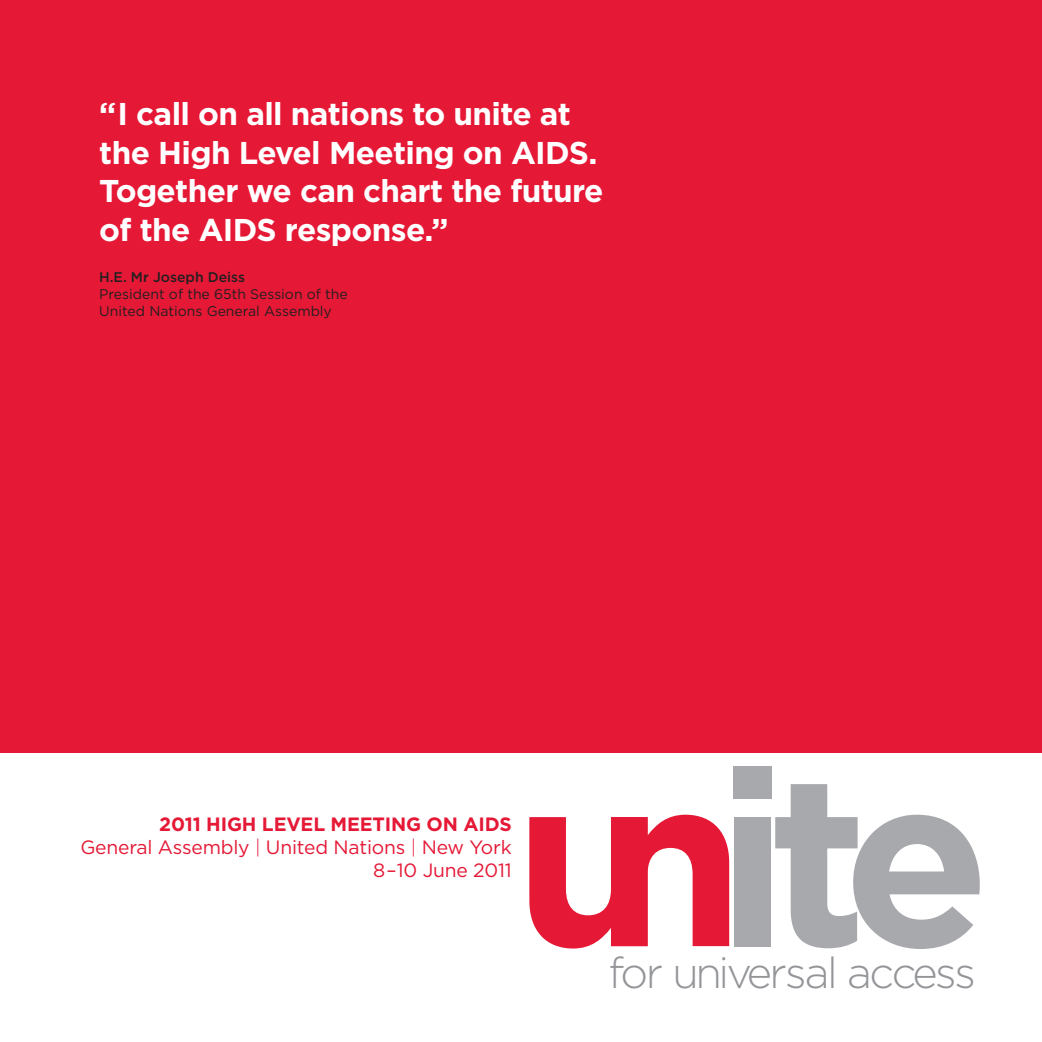
<style>
.page{position:relative;width:1042px;height:1042px;background:#fff}
.page>*{position:absolute;margin:0;border:0;box-sizing:border-box;transform-origin:0 0}
.t1{font:300 43.23px "Gotham";letter-spacing:-.06em;color:#939598}
.t2{font:700 31.5px/38.5px "Gotham";letter-spacing:-.02em;color:#fff}
.t3{font:19.25px/22.8px "Gotham";letter-spacing:-.01em;color:#e51836;text-align:right}
.t4{font:14px/16.8px "Gotham";color:#231f20}
.t5{font:500 14px "Gotham";color:#231f20}
.s1{font-weight:700}
.s2{font-weight:300}
</style>
<div class="page">
<div style="left:0;top:0;width:1042px;height:752px;background:#e51836"></div>
<svg style="left:529px;top:814px;width:200px;height:134px"></svg>
<div style="left:733px;top:766px;width:39px;height:32px;background:#a8a9ad"></div>
<div style="left:734px;top:817px;width:37px;height:129px;background:#a8a9ad"></div>
<svg style="left:775px;top:784px;width:205px;height:165px"></svg>
<p class="t2" style="left:99px;top:94px;width:506px">“I call on all nations to unite at the High Level Meeting on AI DS.<br>Together we can chart the future of the AI DS response.”</p>
<p class="t5" style="left:99px;top:269px;width:147px">H.E. Mr Joseph Deiss</p>
<p class="t4" style="left:99px;top:285px;width:250px">President of the 65th Session of the<br>United Nations General Assembly</p>
<p class="t3" style="left:80px;top:813px;width:433px"><span class="s1">2011 High Level Meeting on AI DS<br></span>General Assembly <span class="s2">|</span> United Nations <span class="s2">|</span> New York<br>8–10 June 2011</p>
<h1 class="t1" style="left:608px;top:949px;width:369px">for universal access</h1>
</div>
